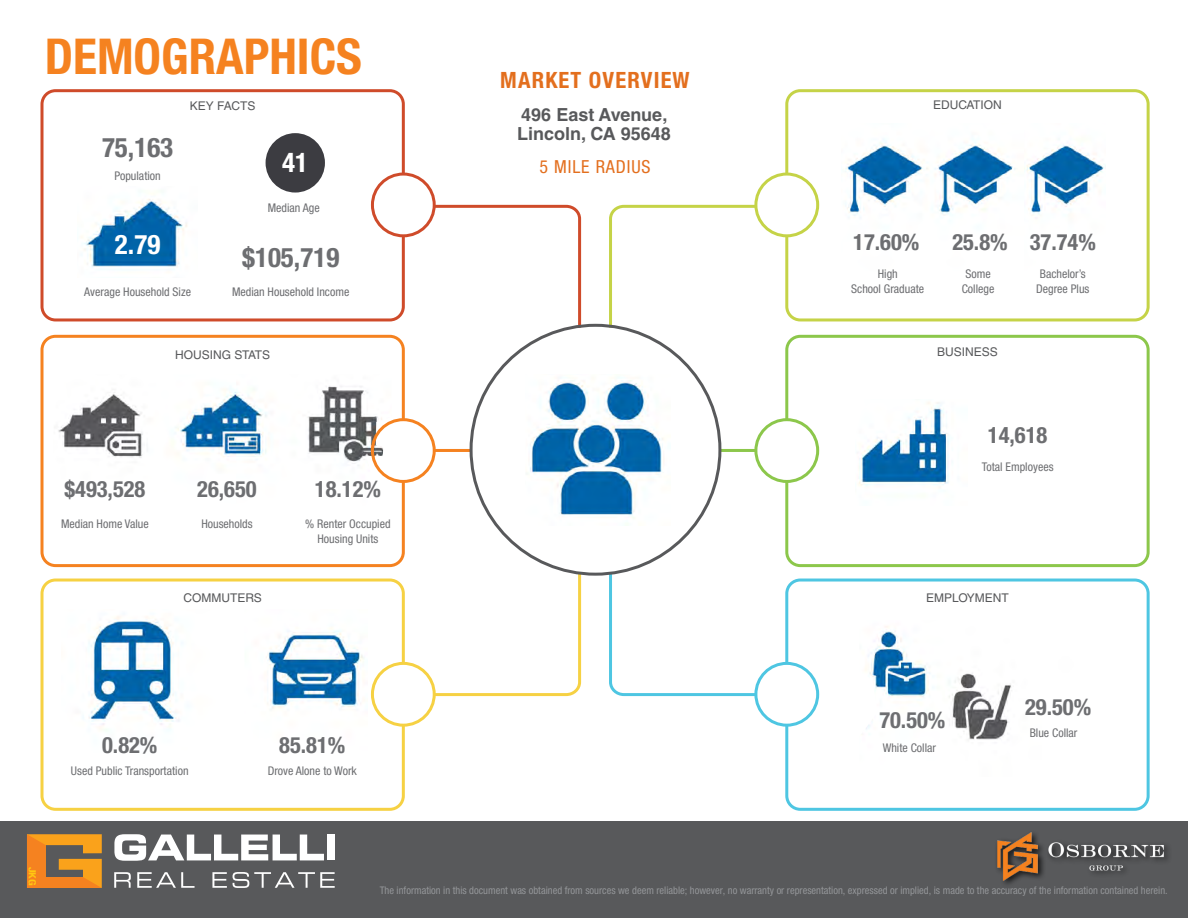
<style>
.page{position:relative;width:1188px;height:918px;background:#fff}
.page>*{position:absolute;margin:0;border:0;box-sizing:border-box;transform-origin:0 0}
.t1{font:700 condensed 49.5px "Helvetica Neue LT Std";color:#f58220}
.t2{font:700 condensed 27px "Helvetica Neue LT Std";color:#6d6e71}
.t3{font:700 condensed 27px "Helvetica Neue LT Std";color:#fff}
.t4{font:700 condensed 22.5px "Helvetica Neue LT Std";color:#6d6e71}
.t5{font:700 condensed 22.5px "Helvetica Neue LT Std";letter-spacing:.05em;color:#e36f1e}
.t6{font:700 18px/19.5px "Helvetica LT Std";color:#58595b}
.t7{font:condensed 18px "Helvetica Neue LT Std";letter-spacing:.05em;color:#e36f1e}
.t8{font:condensed 12px/15px "Helvetica Neue LT Std";color:#6d6e71;text-align:center}
.t9{font:12px "Helvetica LT Std";color:#58595b}
.t10{font:condensed 10.5px "Helvetica Neue LT Std";color:#939598}
.t11{font:700 condensed 10.05px "Helvetica Neue LT Std";color:#ffc711;scale:1.21 1}
</style>
<div class="page">
<img style="left:58px;top:386px;width:333px;height:95px">
<img style="left:81px;top:199px;width:106px;height:71px">
<img style="left:83px;top:616px;width:280px;height:114px">
<img style="left:858px;top:402px;width:91px;height:84px">
<img style="left:865px;top:626px;width:146px;height:114px">
<img style="left:845px;top:139px;width:259px;height:77px">
<img style="left:530px;top:377px;width:134px;height:141px">
<div style="left:371px;top:418px;width:65px;height:65px;border:3px solid #f58220;border-radius:50%"></div>
<div style="left:266px;top:133px;width:59px;height:60px;background:#3c3c41;border-radius:50%"></div>
<div style="left:371px;top:173px;width:65px;height:64px;border:3px solid #cf4b2a;border-radius:50%"></div>
<div style="left:371px;top:662px;width:65px;height:65px;border:3px solid #f6d143;border-radius:50%"></div>
<div style="left:41px;top:89px;width:364px;height:232px;border:3px solid #cf4b2a;border-radius:14px"></div>
<div style="left:41px;top:335px;width:364px;height:232px;border:3px solid #f58220;border-radius:14px"></div>
<div style="left:41px;top:579px;width:364px;height:232px;border:3px solid #f6d143;border-radius:14px"></div>
<svg style="left:432px;top:203px;width:151px;height:128px"></svg>
<svg style="left:432px;top:570px;width:151px;height:128px"></svg>
<hr style="left:435px;top:449px;width:35px;height:3px;background:#f58220">
<div style="left:754px;top:173px;width:65px;height:64px;border:3px solid #c5d347;border-radius:50%"></div>
<div style="left:754px;top:418px;width:65px;height:65px;border:3px solid #8cc74b;border-radius:50%"></div>
<div style="left:754px;top:662px;width:65px;height:65px;border:3px solid #4ec6e2;border-radius:50%"></div>
<div style="left:785px;top:89px;width:365px;height:232px;border:3px solid #c5d347;border-radius:14px"></div>
<div style="left:785px;top:335px;width:365px;height:232px;border:3px solid #8cc74b;border-radius:14px"></div>
<div style="left:785px;top:579px;width:365px;height:232px;border:3px solid #4ec6e2;border-radius:14px"></div>
<svg style="left:608px;top:203px;width:150px;height:128px"></svg>
<svg style="left:608px;top:570px;width:150px;height:128px"></svg>
<hr style="left:720px;top:449px;width:35px;height:3px;background:#8cc74b">
<div style="left:0;top:822px;width:1188px;height:96px;background:#58595b"></div>
<img style="left:997px;top:833px;width:166px;height:47px">
<svg style="left:114px;top:872px;width:17px;height:16px"></svg>
<svg style="left:137px;top:872px;width:58px;height:16px"></svg>
<svg style="left:212px;top:872px;width:15px;height:16px"></svg>
<svg style="left:233px;top:872px;width:102px;height:16px"></svg>
<svg style="left:114px;top:834px;width:210px;height:27px"></svg>
<div style="left:327px;top:835px;width:8px;height:25px;background:#fff"></div>
<svg style="left:27px;top:834px;width:75px;height:54px"></svg>
<h1 class="t1" style="left:45px;top:26px;width:319px">DEMOGRAPHICS</h1>
<h3 class="t5" style="left:500px;top:66px;width:191px">MARKET OVERVIEW</h3>
<h2 class="t2" style="left:102px;top:131px;width:73px">75,163</h2>
<p class="t8" style="left:114px;top:168px;width:48px">Population</p>
<p class="t9" style="left:190px;top:99px;width:67px">KEY FACTS</p>
<p class="t9" style="left:933px;top:98px;width:70px">EDUCATION</p>
<h3 class="t6" style="left:517px;top:104px;width:155px">496 East Avenue,<br>Lincoln, CA 95648</h3>
<h2 class="t3" style="left:282px;top:146px;width:27px">41</h2>
<p class="t8" style="left:268px;top:200px;width:53px">Median Age</p>
<h3 class="t7" style="left:539px;top:156px;width:113px">5 MILE RADIUS</h3>
<h2 class="t3" style="left:115px;top:228px;width:47px">2.79</h2>
<p class="t8" style="left:84px;top:284px;width:108px">Average Household Size</p>
<h2 class="t2" style="left:242px;top:241px;width:99px">$105,719</h2>
<p class="t8" style="left:232px;top:284px;width:119px">Median Household Income</p>
<h3 class="t4" style="left:853px;top:229px;width:68px">17.60%</h3>
<p class="t8" style="left:851px;top:266px;width:74px">High<br>School Graduate</p>
<p class="t8" style="left:962px;top:266px;width:34px">Some<br>College</p>
<p class="t8" style="left:1036px;top:266px;width:55px">Bachelor’s<br>Degree Plus</p>
<h3 class="t4" style="left:952px;top:229px;width:145px">25.8% 37.74%</h3>
<p class="t9" style="left:175px;top:348px;width:96px">HOUSING STATS</p>
<p class="t9" style="left:937px;top:345px;width:62px">BUSINESS</p>
<h3 class="t4" style="left:988px;top:421px;width:61px">14,618</h3>
<h3 class="t4" style="left:64px;top:475px;width:82px">$493,528</h3>
<p class="t8" style="left:61px;top:517px;width:89px">Median Home Value</p>
<h3 class="t4" style="left:197px;top:475px;width:61px">26,650</h3>
<p class="t8" style="left:201px;top:517px;width:53px">Households</p>
<h3 class="t4" style="left:315px;top:475px;width:68px">18.12%</h3>
<p class="t8" style="left:305px;top:517px;width:87px">% Renter Occupied<br>Housing Units</p>
<p class="t8" style="left:982px;top:459px;width:73px">Total Employees</p>
<p class="t9" style="left:183px;top:591px;width:80px">COMMUTERS</p>
<p class="t9" style="left:926px;top:591px;width:84px">EMPLOYMENT</p>
<h3 class="t4" style="left:102px;top:731px;width:57px">0.82%</h3>
<h3 class="t4" style="left:279px;top:731px;width:68px">85.81%</h3>
<p class="t8" style="left:71px;top:763px;width:119px">Used Public Transportation</p>
<p class="t8" style="left:268px;top:763px;width:91px">Drove Alone to Work</p>
<h3 class="t4" style="left:879px;top:706px;width:68px">70.50%</h3>
<p class="t8" style="left:883px;top:740px;width:55px">White Collar</p>
<h3 class="t4" style="left:1025px;top:694px;width:68px">29.50%</h3>
<p class="t8" style="left:1030px;top:725px;width:49px">Blue Collar</p>
<p class="t11" style="left:39px;top:867px;width:17px;rotate:90deg">JKG</p>
<p class="t10" style="left:380px;top:884px;width:790px">The information in this document was obtained from sources we deem reliable; however, no warranty or representation, expressed or implied, is made to the accuracy of the information contained herein.</p>
</div>
